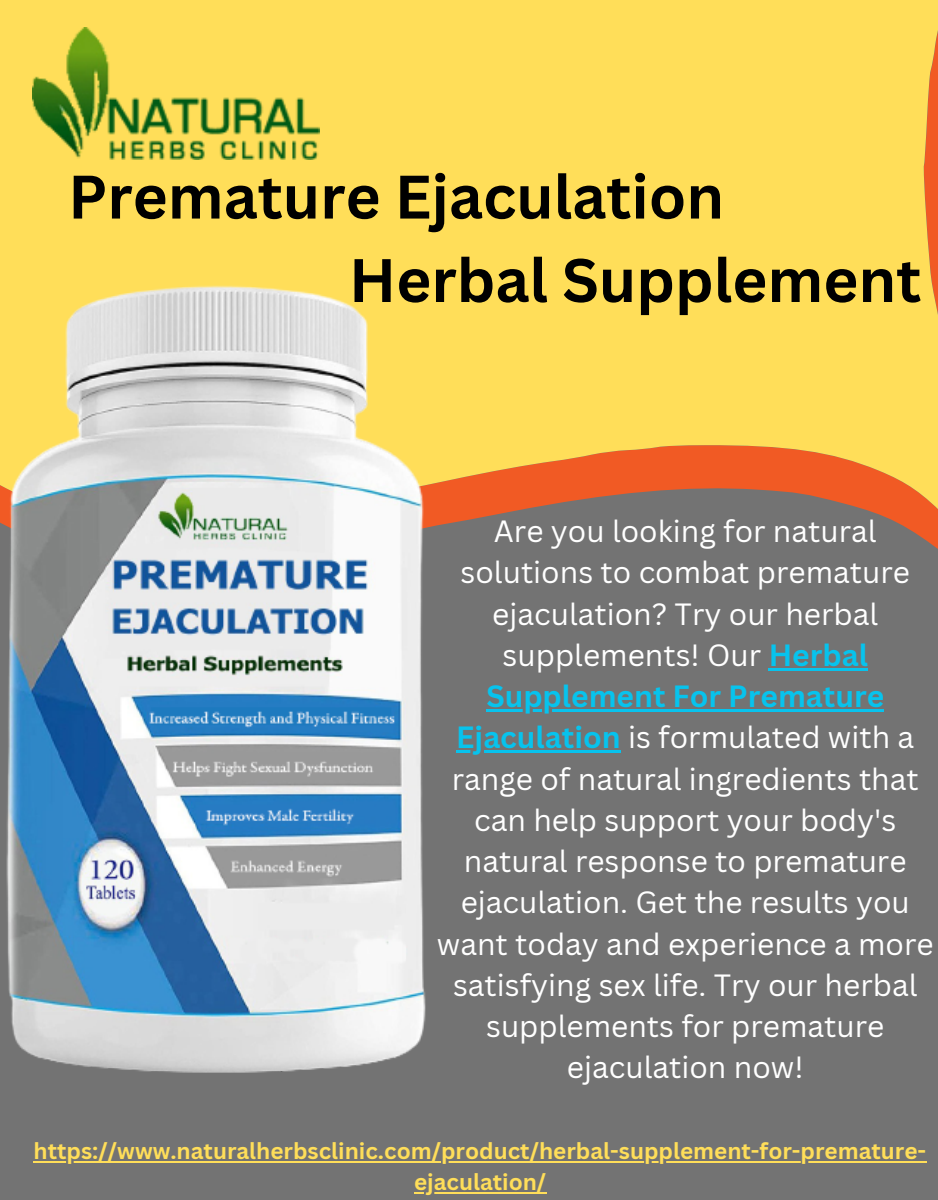
<style>
.page{position:relative;width:938px;height:1200px;background:#737373}
.page>*{position:absolute;margin:0;border:0;box-sizing:border-box;transform-origin:0 0}
.t1{font:700 60px/83.5px "Canva Sans";color:#000}
.t2{font:29.88px/41.2px "Canva Sans";color:#fff;text-align:center}
.t3{font:700 22.5px/31px "Canva Sans";color:#ffde59;text-align:center}
.s1{font-weight:700;color:#07c3ed}
</style>
<div class="page">
<svg style="left:0;top:0;width:938px;height:542px;background:#f7d157"></svg>
<img style="left:0;top:281px;width:574px;height:792px">
<img style="left:33px;top:28px;width:287px;height:132px">
<hr style="left:768px;top:668px;width:100px;height:3px;background:#07c3ed">
<hr style="left:486px;top:709px;width:398px;height:3px;background:#07c3ed">
<hr style="left:456px;top:750px;width:164px;height:3px;background:#07c3ed">
<hr style="left:34px;top:1161px;width:893px;height:2px;background:#ffde59">
<hr style="left:414px;top:1192px;width:132px;height:2px;background:#ffde59">
<h1 class="t1" style="left:349px;top:154px;width:574px;text-indent:-281px">Premature Ejaculation<br>Herbal Supplement</h1>
<p class="t2" style="left:437px;top:510px;width:498px">Are you looking for natural solutions to combat premature ejaculation? Try our herbal supplements! Our <span class="s1">Herbal<br>Supplement For Premature<br>Ejaculation</span> is formulated with a range of natural ingredients that can help support your body's natural response to premature ejaculation. Get the results you want today and experience a more satisfying sex life. Try our herbal supplements for premature ejaculation now!</p>
<p class="t3" style="left:34px;top:1135px;width:894px">https://www.naturalherbsclinic.com/product/herbal-supplement-for-premature&shy;ejaculation/</p>
</div>
